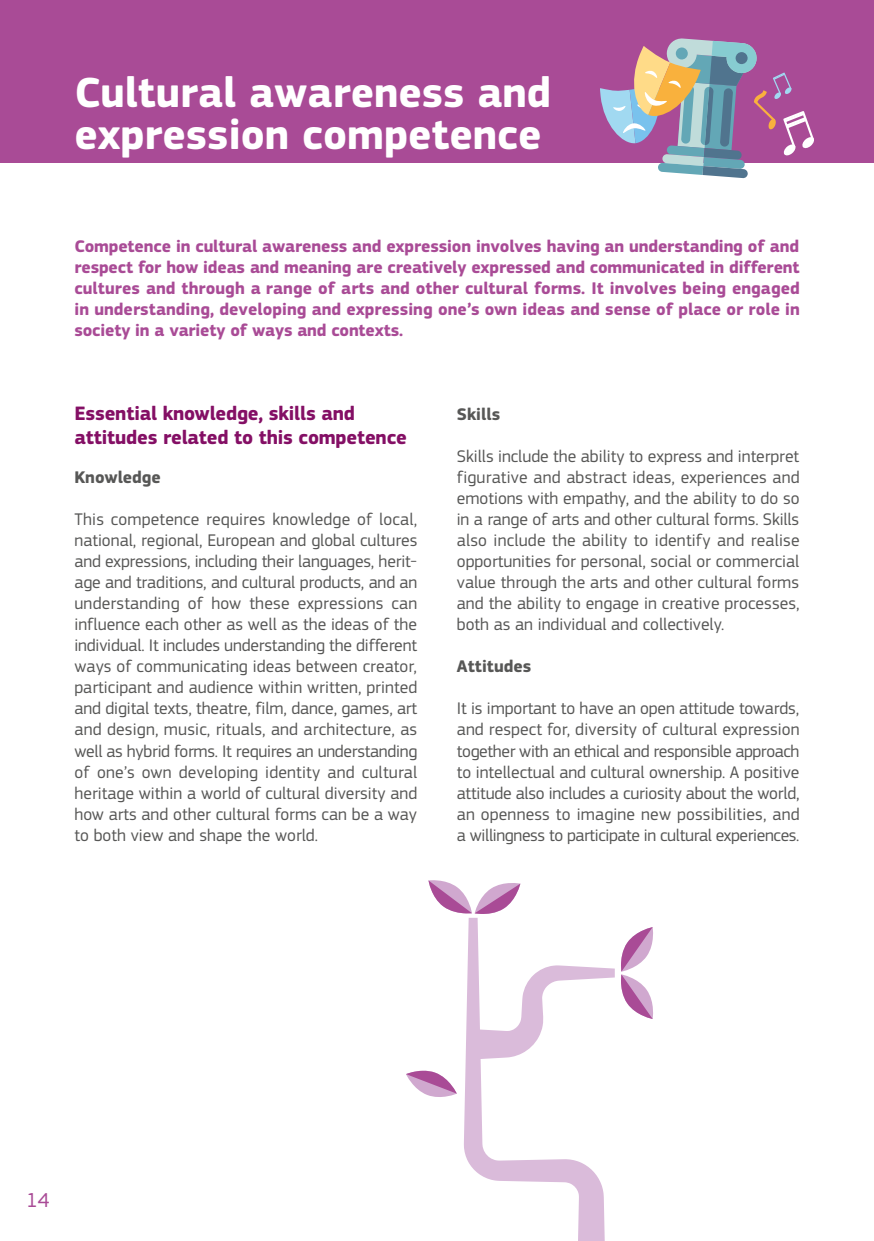
<style>
.page{position:relative;width:874px;height:1241px;background:#fff}
.page>*{position:absolute;margin:0;border:0;box-sizing:border-box;transform-origin:0 0}
.Titre{font:700 43.75px/42px "EC Square Sans Pro";color:#fff}
.t1{font:21px "EC Square Sans Pro";color:#a94b96}
.Titre2{font:700 20.12px/24.2px "EC Square Sans Pro";letter-spacing:-.01em;color:#840f65}
.Body{font:17.5px/21px "EC Square Sans Pro";color:#575756;text-align:justify}
.Intro{font:700 17.5px/21px "EC Square Sans Pro";letter-spacing:-.01em;color:#a94b96;text-align:justify}
.Intertitres{font:700 17.5px "EC Square Sans Pro";color:#575756}
</style>
<div class="page">
<div style="left:0;top:0;width:873px;height:162px;background:#a94b96"></div>
<svg style="left:464px;top:917px;width:150px;height:323px"></svg>
<svg style="left:621px;top:927px;width:32px;height:91px"></svg>
<svg style="left:428px;top:880px;width:92px;height:34px"></svg>
<svg style="left:406px;top:1070px;width:50px;height:27px"></svg>
<hr style="left:873px;top:0;width:1px;height:1240px;background:#f4fafb">
<svg style="left:599px;top:38px;width:215px;height:140px"></svg>
<p class="Titre" style="left:74px;top:73px;width:478px">Cultural awareness and expression competence</p>
<p class="Intro" style="left:74px;top:236px;width:726px">Competence in cultural awareness and expression involves having an understanding of and respect for how ideas and meaning are creatively expressed and communicated in different cultures and through a range of arts and other cultural forms. It involves being engaged in understanding, developing and expressing one’s own ideas and sense of place or role in society in a variety of ways and contexts.</p>
<p class="Titre2" style="left:74px;top:402px;width:334px">Essential knowledge, skills and attitudes related to this competence</p>
<p class="Intertitres" style="left:74px;top:467px;width:88px">Knowledge</p>
<p class="Body" style="left:74px;top:509px;width:344px">This competence requires knowledge of local, national, regional, European and global cultures and expressions, including their languages, herit&shy;age and traditions, and cultural products, and an understanding of how these expressions can influence each other as well as the ideas of the individual. It includes understanding the different ways of communicating ideas between creator, participant and audience within written, printed and digital texts, theatre, film, dance, games, art and design, music, rituals, and architecture, as well as hybrid forms. It requires an understanding of one’s own developing identity and cultural heritage within a world of cultural diversity and how arts and other cultural forms can be a way to both view and shape the world.</p>
<p class="Intertitres" style="left:456px;top:404px;width:45px">Skills</p>
<p class="Body" style="left:456px;top:446px;width:344px">Skills include the ability to express and interpret figurative and abstract ideas, experiences and emotions with empathy, and the ability to do so in a range of arts and other cultural forms. Skills also include the ability to identify and realise opportunities for personal, social or commercial value through the arts and other cultural forms and the ability to engage in creative processes, both as an individual and collectively.</p>
<p class="Intertitres" style="left:456px;top:656px;width:76px">Attitudes</p>
<p class="Body" style="left:456px;top:698px;width:344px">It is important to have an open attitude towards, and respect for, diversity of cultural expression together with an ethical and responsible approach to intellectual and cultural ownership. A positive attitude also includes a curiosity about the world, an openness to imagine new possibilities, and a willingness to participate in cultural experiences.</p>
<p class="t1" style="left:26px;top:1187px;width:25px">14</p>
</div>
